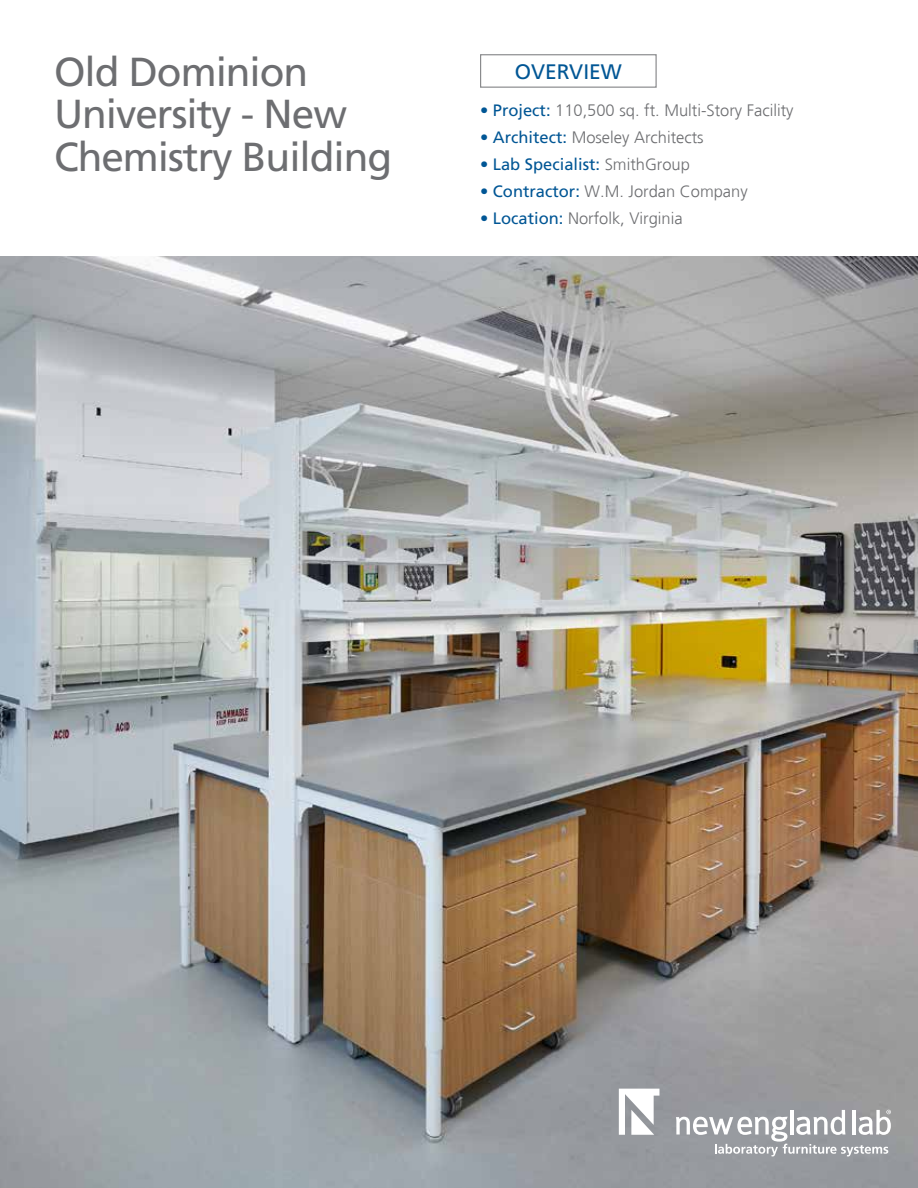
<style>
.page{position:relative;width:918px;height:1188px;background:#fff}
.page>*{position:absolute;margin:0;border:0;box-sizing:border-box;transform-origin:0 0}
.t1{font:40.5px/42.3px "Frutiger LT Com";letter-spacing:-.025em;color:#6d6e71}
.t2{font:21px "Frutiger LT Com";color:#005695}
.t3{font:300 16.5px "Frutiger";color:#6d6e71}
.t4{font:16.5px "Frutiger LT Com";color:#005695}
.s1{font-family:"Frutiger LT Com";font-weight:400;color:#005695}
.s2{font-family:"Frutiger";font-weight:300;color:#6d6e71}
</style>
<div class="page">
<img style="left:0;top:256px;width:918px;height:932px">
<div style="left:480px;top:54px;width:177px;height:34px;border:1px solid #6d6e71"></div>
<svg style="left:619px;top:1089px;width:40px;height:46px"></svg>
<svg style="left:676px;top:1110px;width:215px;height:46px"></svg>
<h1 class="t1" style="left:54px;top:51px;width:340px">Old Dominion<br>University - New<br>Chemistry Building</h1>
<p class="t2" style="left:515px;top:59px;width:108px">OVERVIEW</p>
<p class="t3" style="left:480px;top:101px;width:315px"><span class="s1">• Project:</span> 110,500 sq. ft. Multi-Story Facility</p>
<p class="t3" style="left:480px;top:128px;width:225px"><span class="s1">• Architect:</span> Moseley Architects</p>
<p class="t4" style="left:480px;top:154px;width:211px">• Lab Specialist: <span class="s2">SmithGroup</span></p>
<p class="t3" style="left:480px;top:182px;width:269px"><span class="s1">• Contractor:</span> W.M. Jordan Company</p>
<p class="t3" style="left:480px;top:209px;width:204px"><span class="s1">• Location:</span> Norfolk, Virginia</p>
</div>
